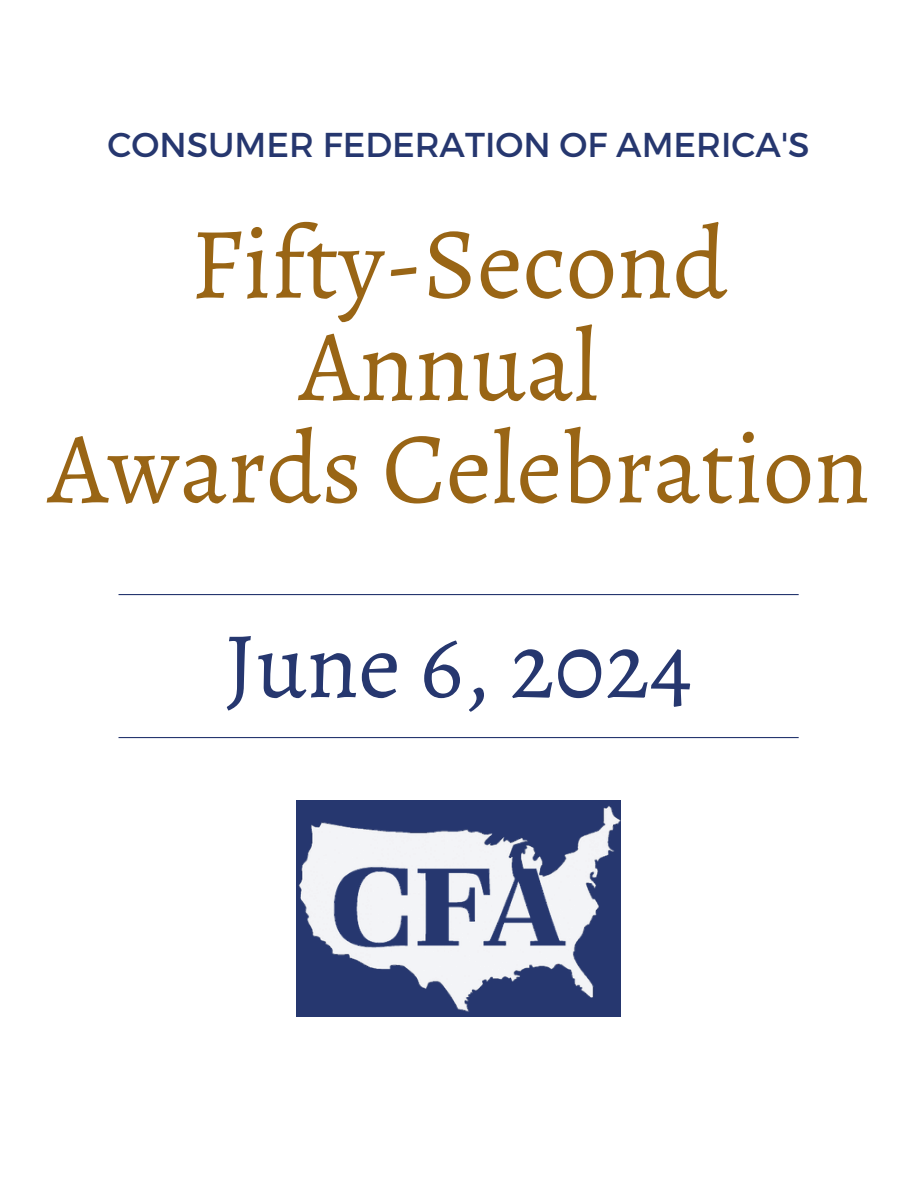
<style>
.page{position:relative;width:918px;height:1188px;background:#fff}
.page>*{position:absolute;margin:0;border:0;box-sizing:border-box;transform-origin:0 0}
.t1{font:102px/102.3px "Alegreya";color:#996515;text-align:center}
.t2{font:94.5px "Alegreya";color:#26376f}
.t3{font:34.5px "Montserrat";color:#26376f}
</style>
<div class="page">
<hr style="left:119px;top:737px;width:680px;height:1px;background:#26376f">
<hr style="left:119px;top:594px;width:680px;height:1px;background:#26376f">
<img style="left:296px;top:800px;width:325px;height:216px">
<h1 class="t3" style="left:107px;top:122px;width:704px">CONSUMER FEDERATION OF AMERICA'S</h1>
<h1 class="t1" style="left:48px;top:212px;width:823px">Fifty-Second<br>Annual<br>Awards Celebration</h1>
<p class="t2" style="left:225px;top:601px;width:469px">June 6, 2024</p>
</div>
